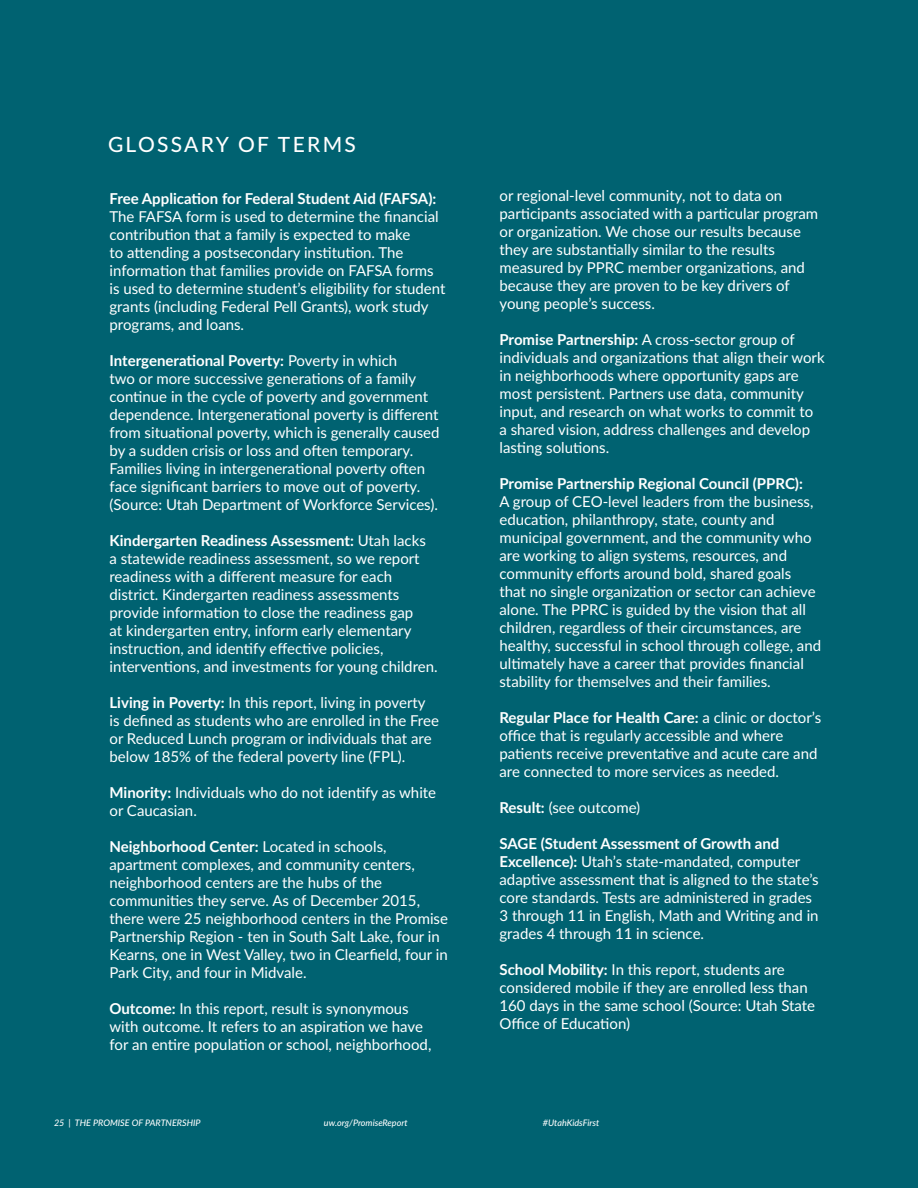
<style>
.page{position:relative;width:918px;height:1188px;background:#006271}
.page>*{position:absolute;margin:0;border:0;box-sizing:border-box;transform-origin:0 0}
.t1{font:500 21px "Lato";letter-spacing:.11em;color:#fff}
.t2{font:15px/18px "Lato";color:#fff}
.t3{font:700 15px "Lato";color:#fff}
.t4{font:italic 500 9px "Lato";color:#fff}
.s1{font-weight:700}
</style>
<div class="page">
<h1 class="t1" style="left:108px;top:132px;width:249px">GLOSSARY OF TERMS</h1>
<p class="t3" style="left:110px;top:188px;width:328px">Free Application for Federal Student Aid (FAFSA):</p>
<p class="t2" style="left:110px;top:207px;width:338px">The FAFSA form is used to determine the financial contribution that a family is expected to make<br>to attending a postsecondary institution. The information that families provide on FAFSA forms is used to determine student’s eligibility for student grants (including Federal Pell Grants), work study programs, and loans.</p>
<p class="t2" style="left:110px;top:353px;width:332px"><span class="s1">Intergenerational Poverty:</span> Poverty in which<br>two or more successive generations of a family continue in the cycle of poverty and government dependence. Intergenerational poverty is different from situational poverty, which is generally caused by a sudden crisis or loss and often temporary.<br>Families living in intergenerational poverty often face significant barriers to move out of poverty. (Source: Utah Department of Workforce Services).</p>
<p class="t2" style="left:110px;top:531px;width:330px"><span class="s1">Kindergarten Readiness Assessment:</span> Utah lacks<br>a statewide readiness assessment, so we report readiness with a different measure for each district. Kindergarten readiness assessments provide information to close the readiness gap<br>at kindergarten entry, inform early elementary instruction, and identify effective policies, interventions, and investments for young children.</p>
<p class="t2" style="left:110px;top:693px;width:331px"><span class="s1">Living in Poverty:</span> In this report, living in poverty is defined as students who are enrolled in the Free or Reduced Lunch program or individuals that are below 185% of the federal poverty line (FPL).</p>
<p class="t2" style="left:110px;top:783px;width:328px"><span class="s1">Minority:</span> Individuals who do not identify as white or Caucasian.</p>
<p class="t2" style="left:110px;top:837px;width:340px"><span class="s1">Neighborhood Center:</span> Located in schools, apartment complexes, and community centers, neighborhood centers are the hubs of the communities they serve. As of December 2015, there were 25 neighborhood centers in the Promise Partnership Region - ten in South Salt Lake, four in Kearns, one in West Valley, two in Clearfield, four in Park City, and four in Midvale.</p>
<p class="t2" style="left:110px;top:1001px;width:323px"><span class="s1">Outcome:</span> In this report, result is synonymous with outcome. It refers to an aspiration we have for an entire population or school, neighborhood,</p>
<p class="t2" style="left:500px;top:186px;width:320px">or regional-level community, not to data on participants associated with a particular program or organization. We chose our results because they are substantially similar to the results measured by PPRC member organizations, and because they are proven to be key drivers of young people’s success.</p>
<p class="t2" style="left:500px;top:330px;width:327px"><span class="s1">Promise Partnership:</span> A cross-sector group of individuals and organizations that align their work in neighborhoods where opportunity gaps are most persistent. Partners use data, community input, and research on what works to commit to<br>a shared vision, address challenges and develop lasting solutions.</p>
<p class="t3" style="left:500px;top:473px;width:305px">Promise Partnership Regional Council (PPRC):</p>
<p class="t2" style="left:500px;top:492px;width:323px">A group of CEO-level leaders from the business, education, philanthropy, state, county and municipal government, and the community who are working to align systems, resources, and community efforts around bold, shared goals that no single organization or sector can achieve alone. The PPRC is guided by the vision that all children, regardless of their circumstances, are healthy, successful in school through college, and ultimately have a career that provides financial stability for themselves and their families.</p>
<p class="t2" style="left:500px;top:708px;width:323px"><span class="s1">Regular Place for Health Care:</span> a clinic or doctor’s office that is regularly accessible and where patients receive preventative and acute care and are connected to more services as needed.</p>
<p class="t2" style="left:500px;top:800px;width:142px"><span class="s1">Result:</span> (see outcome)</p>
<p class="t2" style="left:500px;top:834px;width:321px"><span class="s1">SAGE (Student Assessment of Growth and Excellence):</span> Utah’s state-mandated, computer adaptive assessment that is aligned to the state’s core standards. Tests are administered in grades 3 through 11 in English, Math and Writing and in grades 4 through 11 in science.</p>
<p class="t2" style="left:500px;top:962px;width:317px"><span class="s1">School Mobility:</span> In this report, students are considered mobile if they are enrolled less than 160 days in the same school (Source: Utah State Office of Education)</p>
<p class="t4" style="left:54px;top:1119px;width:148px">25 | THE PROMISE OF PARTNERSHIP</p>
<p class="t4" style="left:324px;top:1119px;width:85px">uw.org/PromiseReport</p>
<p class="t4" style="left:543px;top:1119px;width:58px">#UtahKidsFirst</p>
</div>
